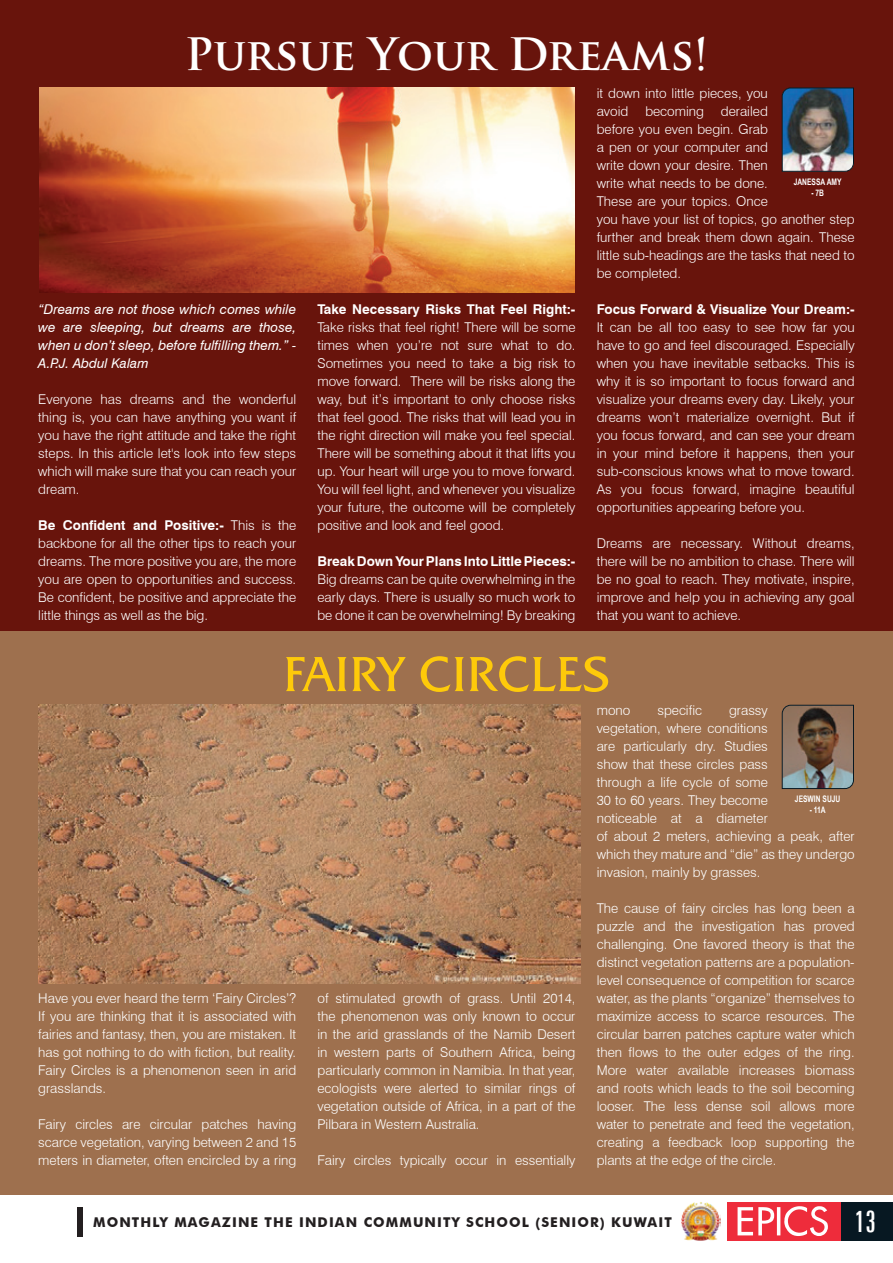
<style>
.page{position:relative;width:893px;height:1263px;background:#fff}
.page>*{position:absolute;margin:0;border:0;box-sizing:border-box;transform-origin:0 0}
.t1{font:50.25px "Friz Quadrata IT Cby BT";color:#feca0a}
.t2{font:700 43.5px "Trajan Pro";color:#fff}
.t3{font:extra-condensed 30px "Zurich BT";color:#fff}
.t4{font:300 13.5px/18px "Swiss 721 BT";color:#fff;text-align:justify}
.t5{font:italic 13.5px/18px "Swiss 721 BT";color:#fff;text-align:justify}
.t6{font:700 13.5px "Swiss 721 BT";color:#fff}
.t7{font:700 13.5px "Futura BT";letter-spacing:.08em;color:#231f20}
.t8{font:700 9px "Arial Narrow";color:#fff;scale:.91 1}
.s1{font-weight:700}
</style>
<div class="page">
<div style="left:0;top:0;width:893px;height:631px;background:#68140c"></div>
<div style="left:0;top:631px;width:893px;height:564px;background:#9e704e"></div>
<img style="left:39px;top:88px;width:536px;height:204px">
<img style="left:38px;top:705px;width:543px;height:278px">
<img style="left:781px;top:704px;width:73px;height:85px">
<img style="left:781px;top:87px;width:73px;height:85px">
<div style="left:840px;top:1202px;width:53px;height:39px;background:#071822"></div>
<div style="left:727px;top:1202px;width:113px;height:39px;background:#ee2c3b"></div>
<svg style="left:738px;top:1206px;width:90px;height:30px"></svg>
<div style="left:77px;top:1207px;width:5px;height:29px;background:#231f20"></div>
<img style="left:681px;top:1202px;width:40px;height:39px">
<h2 class="t2" style="left:185px;top:27px;width:524px">Pursue Your Dreams!</h2>
<p class="t5" style="left:38px;top:300px;width:259px">“Dreams are not those which comes while we are sleeping, but dreams are those, when u don’t sleep, before fulfilling them.” - A.P.J. Abdul Kalam</p>
<p class="t4" style="left:38px;top:390px;width:259px">Everyone has dreams and the wonderful thing is, you can have anything you want if you have the right attitude and take the right steps. In this article let's look into few steps which will make sure that you can reach your dream.</p>
<p class="t4" style="left:38px;top:516px;width:259px"><span class="s1">Be Confident and Positive:-</span> This is the backbone for all the other tips to reach your dreams. The more positive you are, the more you are open to opportunities and success.<br>Be confident, be positive and appreciate the little things as well as the big.</p>
<p class="t6" style="left:317px;top:301px;width:259px">Take Necessary Risks That Feel Right:-</p>
<p class="t4" style="left:317px;top:318px;width:259px">Take risks that feel right! There will be some times when you’re not sure what to do.<br>Sometimes you need to take a big risk to move forward. There will be risks along the way, but it’s important to only choose risks that feel good. The risks that will lead you in the right direction will make you feel special.<br>There will be something about it that lifts you up. Your heart will urge you to move forward.<br>You will feel light, and whenever you visualize your future, the outcome will be completely positive and look and feel good.</p>
<p class="t6" style="left:317px;top:553px;width:259px">Break Down Your Plans Into Little Pieces:-</p>
<p class="t4" style="left:317px;top:570px;width:259px">Big dreams can be quite overwhelming in the early days. There is usually so much work to be done it can be overwhelming! By breaking</p>
<p class="t4" style="left:597px;top:84px;width:173px">it down into little pieces, you avoid</p>
<p class="t4" style="left:597px;top:102px;width:259px;text-align:left;text-indent:124px">derailed<br>before you even begin. Grab<br>a pen or your computer and<br>write down your desire. Then<br>write what needs to be done.<br>These are your topics. Once<br>you have your list of topics, go another step further and break them down again. These little sub-headings are the tasks that need to be completed.</p>
<p class="t6" style="left:597px;top:301px;width:259px">Focus Forward &amp; Visualize Your Dream:-</p>
<p class="t4" style="left:597px;top:318px;width:259px">It can be all too easy to see how far you have to go and feel discouraged. Especially when you have inevitable setbacks. This is why it is so important to focus forward and visualize your dreams every day. Likely, your dreams won’t materialize overnight. But if you focus forward, and can see your dream in your mind before it happens, then your sub-conscious knows what to move toward.<br>As you focus forward, imagine beautiful opportunities appearing before you.</p>
<p class="t4" style="left:597px;top:534px;width:259px">Dreams are necessary. Without dreams, there will be no ambition to chase. There will be no goal to reach. They motivate, inspire, improve and help you in achieving any goal that you want to achieve.</p>
<p class="t4" style="left:645px;top:102px;width:60px">becoming</p>
<p class="t8" style="left:794px;top:175px;width:54px">JANESSA AMY</p>
<p class="t8" style="left:811px;top:186px;width:15px">- 7B</p>
<h1 class="t1" style="left:283px;top:643px;width:328px">FAIRY CIRCLES</h1>
<p class="t4" style="left:38px;top:989px;width:259px">Have you ever heard the term ‘Fairy Circles’?<br>If you are thinking that it is associated with fairies and fantasy, then, you are mistaken. It has got nothing to do with fiction, but reality.<br>Fairy Circles is a phenomenon seen in arid grasslands.</p>
<p class="t4" style="left:38px;top:1115px;width:259px">Fairy circles are circular patches having scarce vegetation, varying between 2 and 15 meters in diameter, often encircled by a ring</p>
<p class="t4" style="left:317px;top:989px;width:259px">of stimulated growth of grass. Until 2014, the phenomenon was only known to occur in the arid grasslands of the Namib Desert in western parts of Southern Africa, being particularly common in Namibia. In that year, ecologists were alerted to similar rings of vegetation outside of Africa, in a part of the Pilbara in Western Australia.</p>
<p class="t4" style="left:317px;top:1151px;width:259px">Fairy circles typically occur in essentially</p>
<p class="t4" style="left:597px;top:701px;width:35px">mono</p>
<p class="t4" style="left:657px;top:701px;width:46px">specific</p>
<p class="t4" style="left:597px;top:701px;width:259px;text-align:left;text-indent:132px">grassy<br>vegetation, where conditions<br>are particularly dry. Studies<br>show that these circles pass<br>through a life cycle of some<br>30 to 60 years. They become<br>noticeable at a diameter<br>of about 2 meters, achieving a peak, after which they mature and “die” as they undergo invasion, mainly by grasses.</p>
<p class="t4" style="left:597px;top:899px;width:259px">The cause of fairy circles has long been a puzzle and the investigation has proved challenging. One favored theory is that the distinct vegetation patterns are a population&shy;level consequence of competition for scarce water, as the plants “organize” themselves to maximize access to scarce resources. The circular barren patches capture water which then flows to the outer edges of the ring.<br>More water available increases biomass and roots which leads to the soil becoming looser. The less dense soil allows more water to penetrate and feed the vegetation, creating a feedback loop supporting the plants at the edge of the circle.</p>
<p class="t8" style="left:795px;top:792px;width:51px">JESWIN SUJU</p>
<p class="t8" style="left:810px;top:803px;width:19px">- 11A</p>
<p class="t7" style="left:93px;top:1214px;width:580px">MONTHLY MAGAZINE THE INDIAN COMMUNITY SCHOOL (SENIOR) KUWAIT</p>
<h3 class="t3" style="left:855px;top:1204px;width:23px">13</h3>
</div>
